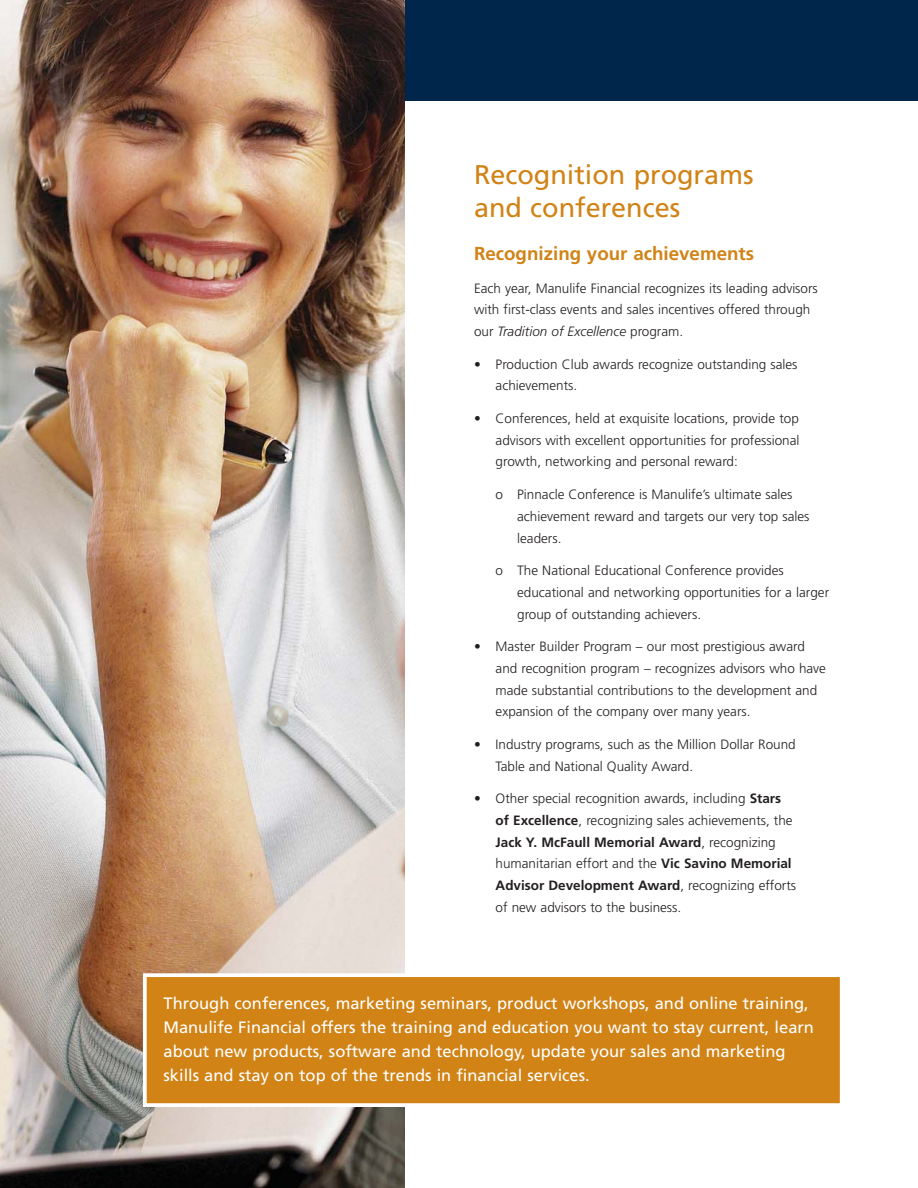
<style>
.page{position:relative;width:918px;height:1188px;background:#fff}
.page>*{position:absolute;margin:0;border:0;box-sizing:border-box;transform-origin:0 0}
.t1{font:27px/33px "Frutiger";color:#d18316}
.t2{font:700 18.75px "Frutiger";color:#d18316}
.t3{font:16.5px/24px "Frutiger";color:#fff}
.t4{font:300 13.5px/21.8px "Frutiger";color:#231f20}
.s1{font-style:italic}
.s2{font-weight:700}
</style>
<div class="page">
<div style="left:376px;top:0;width:542px;height:100px;background:#00264c"></div>
<img style="left:0;top:0;width:405px;height:1188px">
<div style="left:145px;top:975px;width:697px;height:130px;background:#d18316"></div>
<div style="left:143px;top:973px;width:701px;height:134px;border:4px solid #fff"></div>
<h1 class="t1" style="left:474px;top:160px;width:281px">Recognition programs and conferences</h1>
<h2 class="t2" style="left:474px;top:246px;width:282px">Recognizing your achievements</h2>
<p class="t4" style="left:474px;top:278px;width:345px">Each year, Manulife Financial recognizes its leading advisors with first-class events and sales incentives offered through our <span class="s1">Tradition of Excellence</span> program.</p>
<p class="t4" style="left:496px;top:354px;width:303px;text-indent:-22px">• Production Club awards recognize outstanding sales achievements.</p>
<p class="t4" style="left:496px;top:408px;width:305px;text-align:justify;text-indent:-22px">• Conferences, held at exquisite locations, provide top advisors with excellent opportunities for professional growth, networking and personal reward:</p>
<p class="t4" style="left:517px;top:485px;width:294px;text-indent:-22px">o Pinnacle Conference is Manulife’s ultimate sales achievement reward and targets our very top sales leaders.</p>
<p class="t4" style="left:517px;top:561px;width:313px;text-indent:-22px">o The National Educational Conference provides educational and networking opportunities for a larger group of outstanding achievers.</p>
<p class="t4" style="left:496px;top:637px;width:332px;text-indent:-22px">• Master Builder Program – our most prestigious award and recognition program – recognizes advisors who have made substantial contributions to the development and expansion of the company over many years.</p>
<p class="t4" style="left:496px;top:734px;width:302px;text-indent:-22px">• Industry programs, such as the Million Dollar Round<br>Table and National Quality Award.</p>
<p class="t4" style="left:496px;top:789px;width:302px;text-indent:-22px">• Other special recognition awards, including <span class="s2">Stars of Excellence</span>, recognizing sales achievements, the <span class="s2">Jack Y. McFaull Memorial Award</span>, recognizing humanitarian effort and the <span class="s2">Vic Savino Memorial Advisor Development Award</span>, recognizing efforts of new advisors to the business.</p>
<p class="t3" style="left:164px;top:992px;width:652px">Through conferences, marketing seminars, product workshops, and online training, Manulife Financial offers the training and education you want to stay current, learn about new products, software and technology, update your sales and marketing skills and stay on top of the trends in financial services.</p>
</div>
